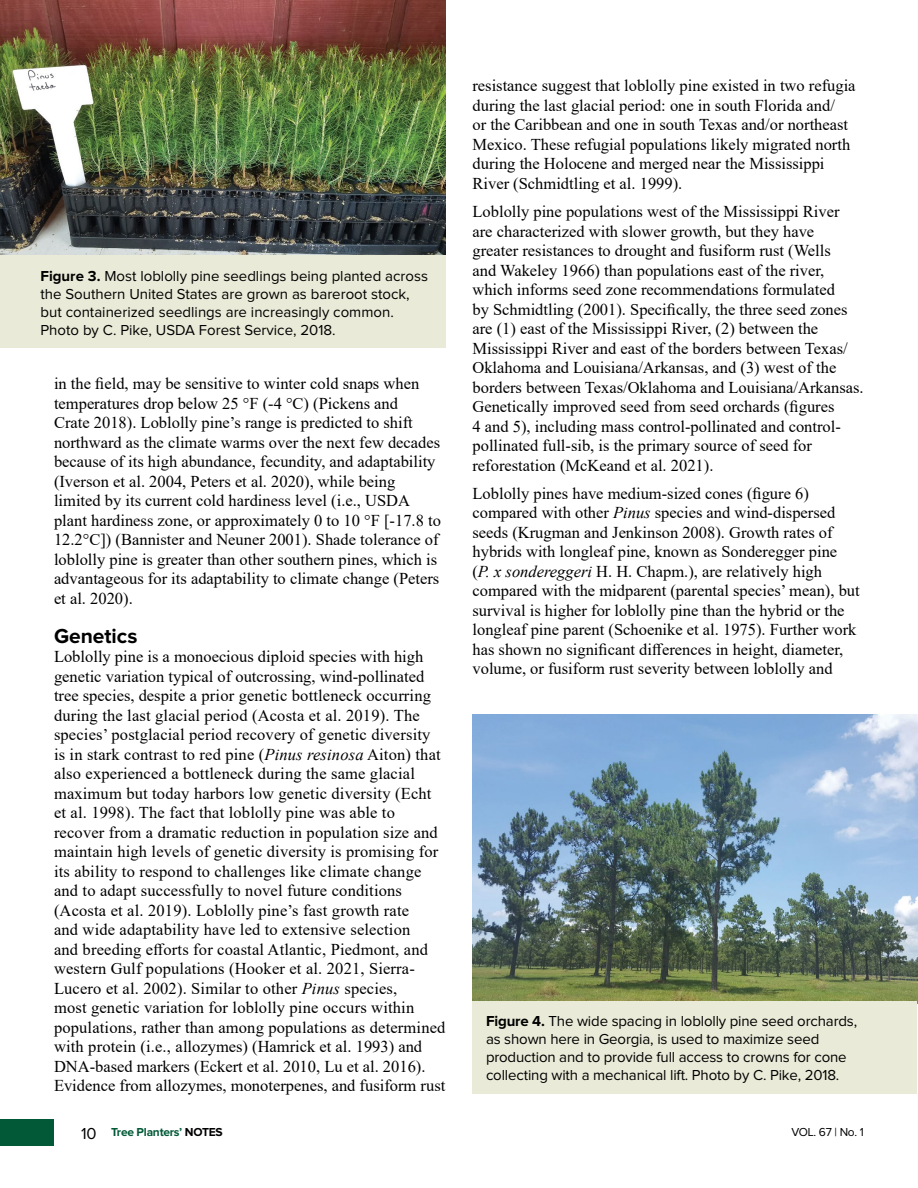
<style>
.page{position:relative;width:918px;height:1188px;background:#fff}
.page>*{position:absolute;margin:0;border:0;box-sizing:border-box;transform-origin:0 0}
.Subhead_1{font:700 21px "Proxima Nova";color:#000}
.Main_Copy{font:16.5px/19.5px "Times New Roman";color:#000}
.Cutlines{font:15px/18px "Proxima Nova";color:#000}
.t1{font:700 12px "Proxima Nova";letter-spacing:-.02em;color:#025937}
.t2{font:12px "Proxima Nova";letter-spacing:-.02em;color:#000}
.s1{font-weight:700}
.s2{font-style:italic}
.s3{font-weight:400;font-size:16.5px;color:#000}
.s4{color:#000}
</style>
<div class="page">
<div style="left:0;top:1119px;width:54px;height:27px;background:#025937"></div>
<img style="left:472px;top:714px;width:445px;height:287px">
<img style="left:0;top:0;width:446px;height:255px">
<div style="left:0;top:255px;width:446px;height:93px;background:#e9ead7"></div>
<div style="left:472px;top:1001px;width:445px;height:93px;background:#e9ead7"></div>
<p class="Cutlines" style="left:40px;top:267px;width:389px"><span class="s1">Figure 3.</span> Most loblolly pine seedlings being planted across the Southern United States are grown as bareroot stock, but containerized seedlings are increasingly common.<br>Photo by C. Pike, USDA Forest Service, 2018.</p>
<p class="Main_Copy" style="left:54px;top:373px;width:388px">in the field, may be sensitive to winter cold snaps when temperatures drop below 25 °F (-4 °C) (Pickens and<br>Crate 2018). Loblolly pine’s range is predicted to shift northward as the climate warms over the next few decades because of its high abundance, fecundity, and adaptability (Iverson et al. 2004, Peters et al. 2020), while being limited by its current cold hardiness level (i.e., USDA plant hardiness zone, or approximately 0 to 10 °F [-17.8 to 12.2°C]) (Bannister and Neuner 2001). Shade tolerance of loblolly pine is greater than other southern pines, which is advantageous for its adaptability to climate change (Peters et al. 2020).</p>
<h2 class="Subhead_1" style="left:54px;top:626px;width:85px">Genetics</h2>
<p class="Main_Copy" style="left:54px;top:646px;width:393px">Loblolly pine is a monoecious diploid species with high genetic variation typical of outcrossing, wind-pollinated tree species, despite a prior genetic bottleneck occurring during the last glacial period (Acosta et al. 2019). The species’ postglacial period recovery of genetic diversity is in stark contrast to red pine (<span class="s2">Pinus resinosa</span> Aiton) that also experienced a bottleneck during the same glacial maximum but today harbors low genetic diversity (Echt et al. 1998). The fact that loblolly pine was able to recover from a dramatic reduction in population size and maintain high levels of genetic diversity is promising for its ability to respond to challenges like climate change and to adapt successfully to novel future conditions (Acosta et al. 2019). Loblolly pine’s fast growth rate<br>and wide adaptability have led to extensive selection<br>and breeding efforts for coastal Atlantic, Piedmont, and western Gulf populations (Hooker et al. 2021, Sierra-Lucero et al. 2002). Similar to other <span class="s2">Pinus</span> species,<br>most genetic variation for loblolly pine occurs within populations, rather than among populations as determined with protein (i.e., allozymes) (Hamrick et al. 1993) and DNA-based markers (Eckert et al. 2010, Lu et al. 2016).<br>Evidence from allozymes, monoterpenes, and fusiform rust</p>
<p class="Main_Copy" style="left:472px;top:76px;width:385px">resistance suggest that loblolly pine existed in two refugia during the last glacial period: one in south Florida and/<br>or the Caribbean and one in south Texas and/or northeast Mexico. These refugial populations likely migrated north during the Holocene and merged near the Mississippi River (Schmidtling et al. 1999).</p>
<p class="Main_Copy" style="left:472px;top:201px;width:393px">Loblolly pine populations west of the Mississippi River are characterized with slower growth, but they have greater resistances to drought and fusiform rust (Wells<br>and Wakeley 1966) than populations east of the river, which informs seed zone recommendations formulated<br>by Schmidtling (2001). Specifically, the three seed zones are (1) east of the Mississippi River, (2) between the Mississippi River and east of the borders between Texas/ Oklahoma and Louisiana/Arkansas, and (3) west of the borders between Texas/Oklahoma and Louisiana/Arkansas.<br>Genetically improved seed from seed orchards (figures<br>4 and 5), including mass control-pollinated and control&shy;pollinated full-sib, is the primary source of seed for reforestation (McKeand et al. 2021).</p>
<p class="Main_Copy" style="left:472px;top:483px;width:389px">Loblolly pines have medium-sized cones (figure 6) compared with other <span class="s2">Pinus</span> species and wind-dispersed seeds (Krugman and Jenkinson 2008). Growth rates of hybrids with longleaf pine, known as Sonderegger pine<br>(<span class="s2">P. x sondereggeri</span> H. H. Chapm.), are relatively high compared with the midparent (parental species’ mean), but survival is higher for loblolly pine than the hybrid or the longleaf pine parent (Schoenike et al. 1975). Further work has shown no significant differences in height, diameter, volume, or fusiform rust severity between loblolly and</p>
<p class="Cutlines" style="left:486px;top:1013px;width:373px"><span class="s1">Figure 4.</span> The wide spacing in loblolly pine seed orchards, as shown here in Georgia, is used to maximize seed production and to provide full access to crowns for cone collecting with a mechanical lift. Photo by C. Pike, 2018.</p>
<p class="t1" style="left:81px;top:1127px;width:143px"><span class="s3">10</span> Tree Planters’ <span class="s4">NOTES</span></p>
<p class="t2" style="left:791px;top:1127px;width:74px">VOL. 67 | No. 1</p>
</div>
